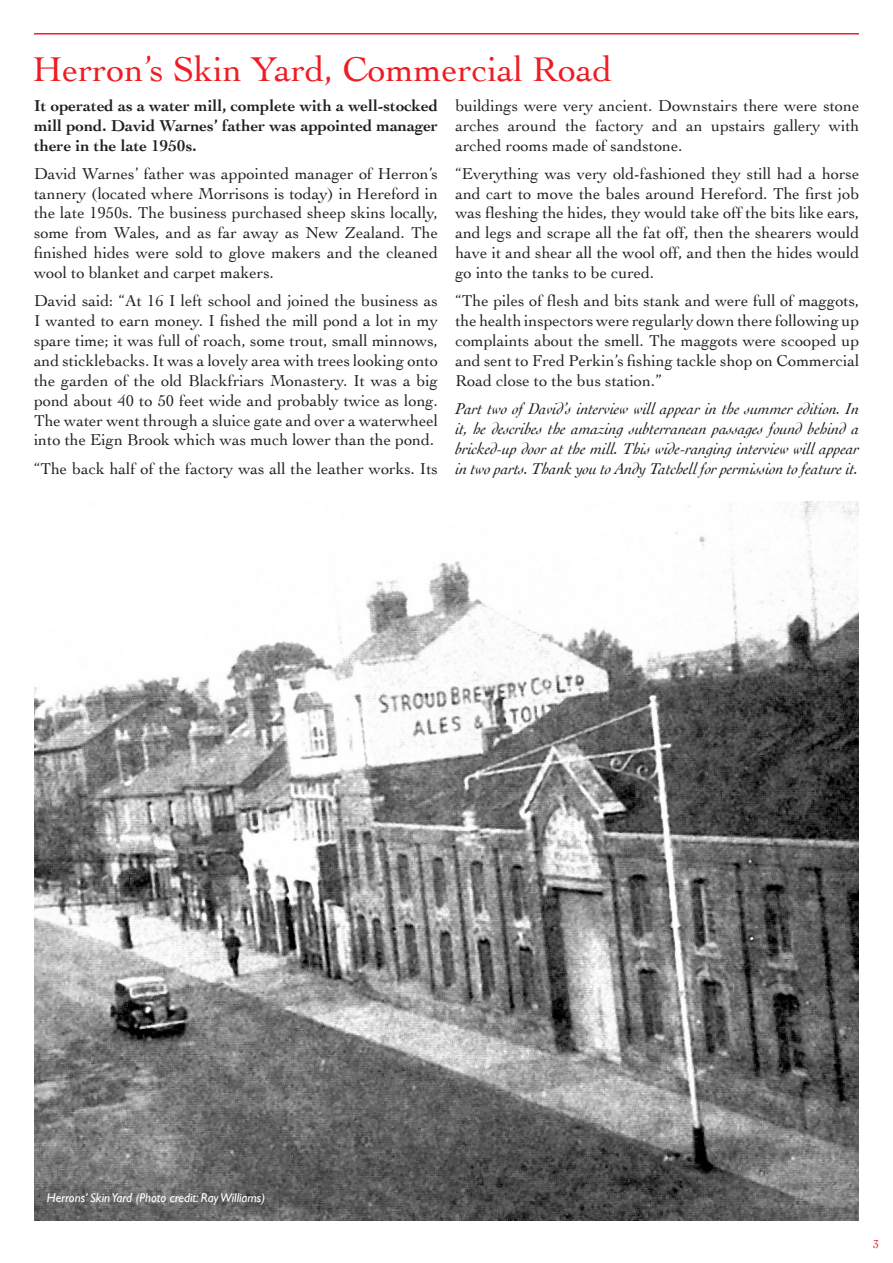
<style>
.page{position:relative;width:893px;height:1263px;background:#fff}
.page>*{position:absolute;margin:0;border:0;box-sizing:border-box;transform-origin:0 0}
.t1{font:36px "Cochin";color:#ee1d23}
.t2{font:16.5px/20px "Cochin";color:#231f20;text-align:justify}
.t3{font:italic 16.5px/20px "Cochin";letter-spacing:-.01em;color:#231f20;text-align:justify}
.t4{font:700 16.5px/20px "Cochin";color:#231f20;text-align:justify}
.t5{font:italic 12.75px "Gill Sans";color:#fff}
.t6{font:12px "Cochin";color:#ee1d23;scale:.96 1}
</style>
<div class="page">
<hr style="left:34px;top:33px;width:825px;height:2px;background:#ee1d23">
<img style="left:34px;top:502px;width:825px;height:718px">
<p class="t1" style="left:33px;top:45px;width:581px">Herron’s Skin Yard, Commercial Road</p>
<p class="t4" style="left:34px;top:95px;width:405px">It operated as a water mill, complete with a well-stocked mill pond. David Warnes’ father was appointed manager there in the late 1950s.</p>
<p class="t2" style="left:34px;top:163px;width:405px">David Warnes’ father was appointed manager of Herron’s tannery (located where Morrisons is today) in Hereford in the late 1950s. The business purchased sheep skins locally, some from Wales, and as far away as New Zealand. The finished hides were sold to glove makers and the cleaned wool to blanket and carpet makers.</p>
<p class="t2" style="left:34px;top:290px;width:405px">David said: “At 16 I left school and joined the business as I wanted to earn money. I fished the mill pond a lot in my spare time; it was full of roach, some trout, small minnows, and sticklebacks. It was a lovely area with trees looking onto the garden of the old Blackfriars Monastery. It was a big pond about 40 to 50 feet wide and probably twice as long.<br>The water went through a sluice gate and over a waterwheel into the Eign Brook which was much lower than the pond.</p>
<p class="t2" style="left:34px;top:458px;width:405px">“The back half of the factory was all the leather works. Its</p>
<p class="t2" style="left:455px;top:95px;width:405px">buildings were very ancient. Downstairs there were stone arches around the factory and an upstairs gallery with arched rooms made of sandstone.</p>
<p class="t2" style="left:455px;top:163px;width:406px">“Everything was very old-fashioned they still had a horse and cart to move the bales around Hereford. The first job was fleshing the hides, they would take off the bits like ears, and legs and scrape all the fat off, then the shearers would have it and shear all the wool off, and then the hides would go into the tanks to be cured.</p>
<p class="t2" style="left:455px;top:290px;width:405px">“The piles of flesh and bits stank and were full of maggots, the health inspectors were regularly down there following up complaints about the smell. The maggots were scooped up and sent to Fred Perkin’s fishing tackle shop on Commercial Road close to the bus station.”</p>
<p class="t3" style="left:455px;top:398px;width:406px">Part two of David’s interview will appear in the summer edition. In it, he describes the amazing subterranean passages found behind a bricked-up door at the mill. This wide-ranging interview will appear in two parts. Thank you to Andy Tatchell for permission to feature it.</p>
<p class="t5" style="left:47px;top:1190px;width:220px">Herrons’ Skin Yard (Photo credit: Ray Williams)</p>
<p class="t6" style="left:873px;top:1236px;width:8px">3</p>
</div>
